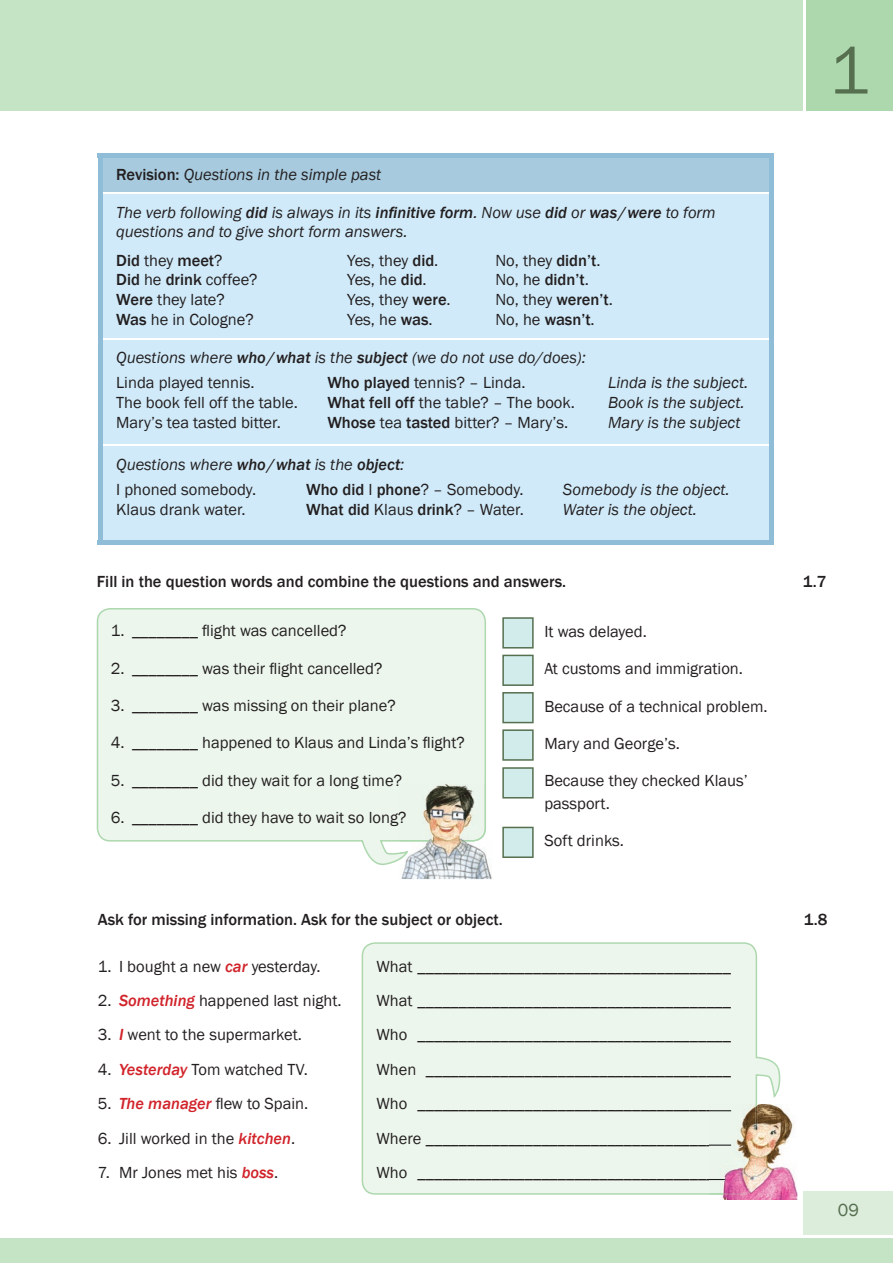
<style>
.page{position:relative;width:893px;height:1263px;background:#fff}
.page>*{position:absolute;margin:0;border:0;box-sizing:border-box;transform-origin:0 0}
.t1{font:69px "Franklin Gothic";color:#556f4f}
.t2{font:18px "Franklin Gothic";color:#556f4f}
.t3{font:16.5px/34.3px "Franklin Gothic";color:#231f20}
.t4{font:italic 16.5px/19.8px "Franklin Gothic";color:#231f20}
.t5{font:500 16.5px "Franklin Gothic";color:#231f20}
.s1{font-weight:500;font-style:normal}
.s2{font-weight:500}
.s3{font-style:normal}
.s4{font-weight:500;font-style:italic;color:#d1232a}
</style>
<div class="page">
<div style="left:804px;top:1191px;width:89px;height:46px;background:#dceddb"></div>
<div style="left:0;top:1237px;width:893px;height:26px;background:#c5e3c5"></div>
<div style="left:0;top:0;width:893px;height:111px;background:#c5e3c5"></div>
<div style="left:804px;top:0;width:89px;height:111px;background:#add8ae"></div>
<hr style="left:0;top:1235px;width:893px;height:2px;background:#fff">
<hr style="left:804px;top:0;width:2px;height:140px;background:#fff">
<div style="left:362px;top:942px;width:418px;height:253px;background:#ecf6ed"></div>
<svg style="left:97px;top:608px;width:389px;height:257px;background:#ecf6ed"></svg>
<div style="left:100px;top:155px;width:672px;height:38px;background:#a7cade"></div>
<div style="left:102px;top:194px;width:667px;height:346px;background:#d0eaf9"></div>
<hr style="left:102px;top:338px;width:667px;height:1px;background:#fff">
<hr style="left:102px;top:445px;width:667px;height:1px;background:#fff">
<hr style="left:98px;top:540px;width:676px;height:4px;background:#8fbcd6">
<div style="left:98px;top:153px;width:676px;height:5px;background:#8fbcd6"></div>
<hr style="left:98px;top:158px;width:4px;height:35px;background:#8fbcd6">
<div style="left:769px;top:158px;width:5px;height:35px;background:#8fbcd6"></div>
<hr style="left:98px;top:193px;width:4px;height:146px;background:#8fbcd6">
<div style="left:769px;top:193px;width:5px;height:146px;background:#8fbcd6"></div>
<hr style="left:98px;top:339px;width:4px;height:106px;background:#8fbcd6">
<div style="left:769px;top:339px;width:5px;height:106px;background:#8fbcd6"></div>
<hr style="left:98px;top:445px;width:4px;height:95px;background:#8fbcd6">
<div style="left:769px;top:445px;width:5px;height:95px;background:#8fbcd6"></div>
<img style="left:400px;top:856px;width:92px;height:23px">
<img style="left:400px;top:784px;width:86px;height:76px">
<img style="left:722px;top:1104px;width:75px;height:96px">
<img style="left:709px;top:1104px;width:48px;height:91px">
<img style="left:709px;top:1109px;width:22px;height:2px">
<img style="left:709px;top:1143px;width:22px;height:3px">
<img style="left:709px;top:1178px;width:22px;height:2px">
<svg style="left:502px;top:617px;width:32px;height:31px"></svg>
<svg style="left:502px;top:655px;width:32px;height:31px"></svg>
<svg style="left:502px;top:692px;width:32px;height:31px"></svg>
<svg style="left:502px;top:729px;width:32px;height:32px"></svg>
<svg style="left:502px;top:767px;width:32px;height:31px"></svg>
<svg style="left:502px;top:827px;width:32px;height:31px"></svg>
<h1 class="t1" style="left:829px;top:28px;width:42px">1</h1>
<p class="t4" style="left:116px;top:165px;width:266px"><span class="s1">Revision:</span> Questions in the simple past</p>
<p class="t4" style="left:116px;top:203px;width:601px">The verb following <span class="s2">did</span> is always in its <span class="s2">infinitive form</span>. Now use <span class="s2">did</span> or <span class="s2">was / were</span> to form questions and to give short form answers.</p>
<p class="t3" style="left:116px;top:251px;width:143px;line-height:19.8px"><span class="s2">Did</span> they <span class="s2">meet</span>?<br><span class="s2">Did</span> he <span class="s2">drink</span> coffee?<br><span class="s2">Were</span> they late?<br><span class="s2">Was</span> he in Cologne?</p>
<p class="t3" style="left:347px;top:251px;width:105px;line-height:19.8px">Yes, they <span class="s2">did</span>.<br>Yes, he <span class="s2">did</span>.<br>Yes, they <span class="s2">were</span>.<br>Yes, he <span class="s2">was</span>.</p>
<p class="t3" style="left:495px;top:251px;width:119px;line-height:19.8px">No, they <span class="s2">didn’t</span>.<br>No, he <span class="s2">didn’t</span>.<br>No, they <span class="s2">weren’t</span>.<br>No, he <span class="s2">wasn’t</span>.</p>
<p class="t4" style="left:116px;top:345px;width:471px;line-height:25.5px">Questions where <span class="s2">who / what</span> is the <span class="s2">subject</span> (we do not use do/does):<br><span class="s3">Linda played tennis.</span></p>
<p class="t3" style="left:116px;top:393px;width:183px;line-height:19.8px">The book fell off the table.<br>Mary’s tea tasted bitter.</p>
<p class="t3" style="left:327px;top:373px;width:249px;line-height:19.8px"><span class="s2">Who played</span> tennis? – Linda.<br><span class="s2">What fell off</span> the table? – The book.<br><span class="s2">Whose</span> tea <span class="s2">tasted</span> bitter? – Mary’s.</p>
<p class="t4" style="left:608px;top:373px;width:142px">Linda is the subject.<br>Book is the subject.<br>Mary is the subject</p>
<p class="t4" style="left:116px;top:452px;width:290px;line-height:25.5px">Questions where <span class="s2">who / what</span> is the <span class="s2">object</span>:<br><span class="s3">I phoned somebody.</span></p>
<p class="t3" style="left:116px;top:493px;width:131px">Klaus drank water.</p>
<p class="t3" style="left:306px;top:480px;width:219px;line-height:19.8px"><span class="s2">Who did</span> I <span class="s2">phone</span>? – Somebody.<br><span class="s2">What did</span> Klaus <span class="s2">drink</span>? – Water.</p>
<p class="t4" style="left:563px;top:480px;width:168px">Somebody is the object.<br>Water is the object.</p>
<p class="t5" style="left:97px;top:571px;width:471px">Fill in the question words and combine the questions and answers.</p>
<p class="t5" style="left:803px;top:571px;width:25px">1.7</p>
<p class="t3" style="left:111px;top:614px;width:15px">1.</p>
<p class="t3" style="left:111px;top:651px;width:15px">2.</p>
<p class="t3" style="left:111px;top:689px;width:15px">3.</p>
<p class="t3" style="left:111px;top:726px;width:15px">4.</p>
<p class="t3" style="left:111px;top:763px;width:15px">5.</p>
<p class="t3" style="left:111px;top:801px;width:15px">6.</p>
<p class="t3" style="left:132px;top:614px;width:216px">________ flight was cancelled?</p>
<p class="t3" style="left:132px;top:651px;width:252px">________ was their flight cancelled?</p>
<p class="t3" style="left:132px;top:689px;width:265px">________ was missing on their plane?</p>
<p class="t3" style="left:132px;top:726px;width:334px">________ happened to Klaus and Linda’s flight?</p>
<p class="t3" style="left:132px;top:763px;width:271px">________ did they wait for a long time?</p>
<p class="t3" style="left:132px;top:801px;width:276px">________ did they have to wait so long?</p>
<p class="t3" style="left:544px;top:614px;width:104px">It was delayed.</p>
<p class="t3" style="left:544px;top:652px;width:200px">At customs and immigration.</p>
<p class="t3" style="left:544px;top:689px;width:225px">Because of a technical problem.</p>
<p class="t3" style="left:544px;top:727px;width:137px">Mary and George’s.</p>
<p class="t3" style="left:544px;top:770px;width:205px;line-height:22.5px">Because they checked Klaus’ passport.</p>
<p class="t3" style="left:544px;top:824px;width:81px">Soft drinks.</p>
<p class="t5" style="left:98px;top:910px;width:406px">Ask for missing information. Ask for the subject or object.</p>
<p class="t5" style="left:804px;top:910px;width:25px">1.8</p>
<p class="t3" style="left:98px;top:949px;width:15px;text-align:justify">1.<br>2.<br>3.<br>4.<br>5.<br>6.<br>7.</p>
<p class="t3" style="left:119px;top:949px;width:224px">I bought a new <span class="s4">car</span> yesterday.<br><span class="s4">Something</span> happened last night.<br><span class="s4">I</span> went to the supermarket.<br><span class="s4">Yesterday</span> Tom watched TV.<br><span class="s4">The manager</span> flew to Spain.<br>Jill worked in the <span class="s4">kitchen</span>.<br>Mr Jones met his <span class="s4">boss</span>.</p>
<p class="t3" style="left:376px;top:949px;width:356px;text-align:justify">What ______________________________________ What ______________________________________ Who ______________________________________ When _____________________________________ Who ______________________________________ Where _____________________________________ Who ______________________________________</p>
<p class="t2" style="left:838px;top:1199px;width:23px">09</p>
</div>
